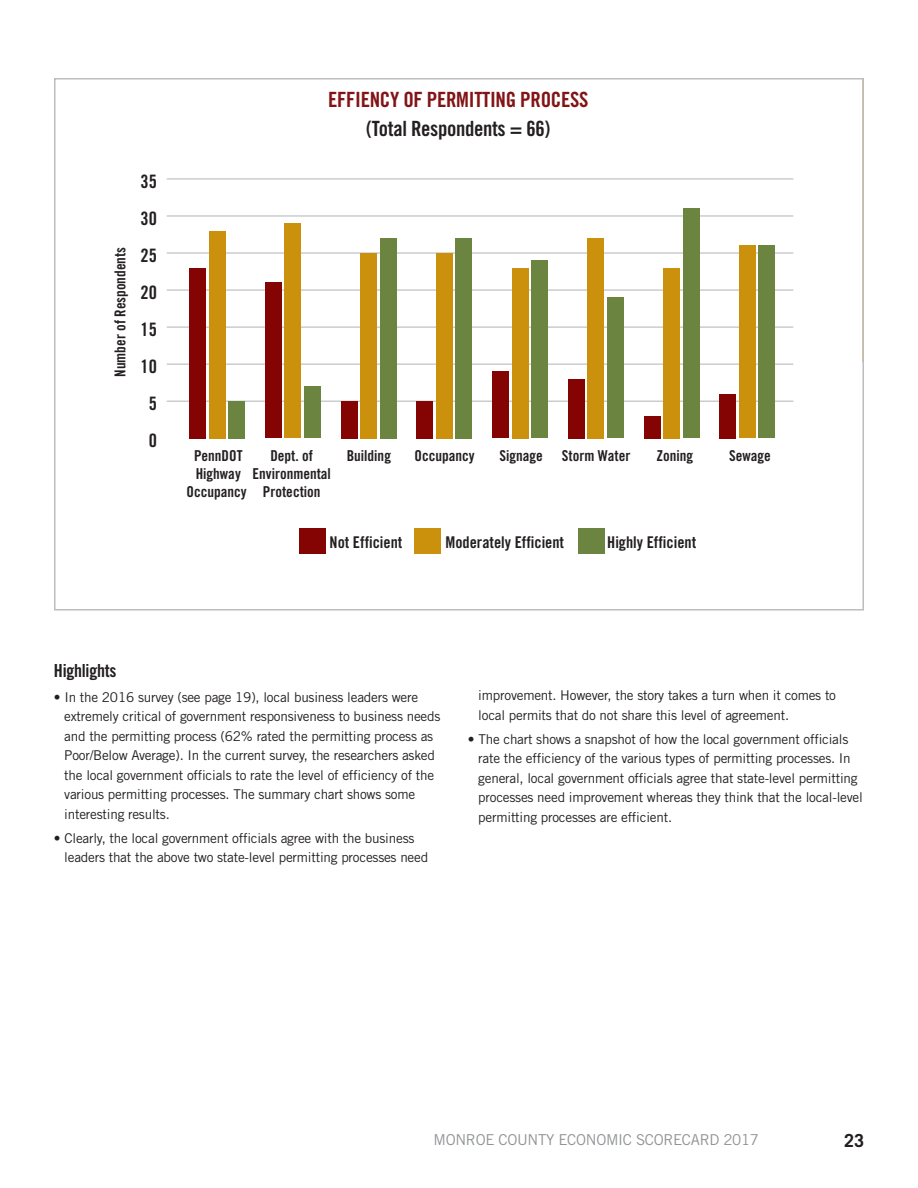
<style>
.page{position:relative;width:918px;height:1188px;background:#fff}
.page>*{position:absolute;margin:0;border:0;box-sizing:border-box;transform-origin:0 0}
.t1{font:21px "Trade Gothic Bold Cond Twenty";letter-spacing:-.015em;color:#821416}
.t2{font:21px "Trade Gothic Bold Cond Twenty";letter-spacing:-.015em;color:#231f20}
.t3{font:18.45px "Trade Gothic Bold Cond Twenty";color:#231f20}
.t4{font:18px "Trade Gothic Bold Cond Twenty";letter-spacing:-.015em;color:#231f20}
.t5{font:700 18px "Trade Gothic";color:#231f20}
.t6{font:16.2px "Trade Gothic Bold Cond Twenty";color:#231f20}
.t7{font:15px/18px "Trade Gothic Bold Cond Twenty";color:#231f20;text-align:center}
.t8{font:15px "Trade Gothic";letter-spacing:-.02em;color:#919396}
.t9{font:13.5px/19.5px "Trade Gothic";letter-spacing:-.015em;color:#231f20}
</style>
<div class="page">
<div style="left:299px;top:528px;width:27px;height:26px;background:#840303"></div>
<div style="left:415px;top:528px;width:26px;height:26px;background:#cb910d"></div>
<div style="left:578px;top:528px;width:27px;height:26px;background:#6b8541"></div>
<hr style="left:167px;top:401px;width:626px;height:1px;background:#bcbdc0">
<hr style="left:167px;top:364px;width:626px;height:1px;background:#bcbdc0">
<hr style="left:167px;top:327px;width:626px;height:1px;background:#bcbdc0">
<hr style="left:167px;top:289px;width:626px;height:2px;background:#bcbdc0">
<hr style="left:167px;top:252px;width:626px;height:2px;background:#bcbdc0">
<hr style="left:167px;top:215px;width:626px;height:2px;background:#bcbdc0">
<hr style="left:167px;top:178px;width:626px;height:2px;background:#bcbdc0">
<div style="left:228px;top:401px;width:17px;height:37px;background:#6b8541"></div>
<div style="left:304px;top:386px;width:17px;height:52px;background:#6b8541"></div>
<div style="left:380px;top:238px;width:16px;height:200px;background:#6b8541"></div>
<div style="left:456px;top:238px;width:16px;height:200px;background:#6b8541"></div>
<div style="left:531px;top:260px;width:17px;height:178px;background:#6b8541"></div>
<div style="left:607px;top:297px;width:17px;height:141px;background:#6b8541"></div>
<div style="left:683px;top:209px;width:16px;height:229px;background:#6b8541"></div>
<div style="left:759px;top:246px;width:16px;height:192px;background:#6b8541"></div>
<div style="left:209px;top:231px;width:16px;height:207px;background:#cb910d"></div>
<div style="left:285px;top:223px;width:16px;height:215px;background:#cb910d"></div>
<div style="left:360px;top:253px;width:17px;height:185px;background:#cb910d"></div>
<div style="left:436px;top:253px;width:17px;height:185px;background:#cb910d"></div>
<div style="left:512px;top:268px;width:16px;height:170px;background:#cb910d"></div>
<div style="left:588px;top:238px;width:16px;height:200px;background:#cb910d"></div>
<div style="left:663px;top:268px;width:17px;height:170px;background:#cb910d"></div>
<div style="left:739px;top:246px;width:17px;height:192px;background:#cb910d"></div>
<div style="left:189px;top:268px;width:17px;height:170px;background:#840303"></div>
<div style="left:265px;top:283px;width:17px;height:155px;background:#840303"></div>
<div style="left:341px;top:401px;width:16px;height:37px;background:#840303"></div>
<div style="left:417px;top:401px;width:16px;height:37px;background:#840303"></div>
<div style="left:492px;top:372px;width:17px;height:66px;background:#840303"></div>
<div style="left:568px;top:379px;width:17px;height:59px;background:#840303"></div>
<div style="left:644px;top:416px;width:16px;height:22px;background:#840303"></div>
<div style="left:720px;top:394px;width:16px;height:44px;background:#840303"></div>
<p class="t7" style="left:112px;top:377px;width:132px;rotate:-90deg">Number of Respondents</p>
<h2 class="t3" style="left:141px;top:175px;width:18px">35</h2>
<h2 class="t3" style="left:141px;top:212px;width:18px">30</h2>
<h2 class="t3" style="left:141px;top:249px;width:18px">25</h2>
<h2 class="t3" style="left:141px;top:286px;width:18px">20</h2>
<h2 class="t3" style="left:141px;top:323px;width:18px">15</h2>
<h2 class="t3" style="left:141px;top:360px;width:18px">10</h2>
<h2 class="t3" style="left:149px;top:397px;width:10px">5</h2>
<h2 class="t3" style="left:149px;top:434px;width:10px">0</h2>
<h1 class="t1" style="left:328px;top:92px;width:262px">EFFIENCY OF PERMITTING PROCESS</h1>
<h1 class="t2" style="left:366px;top:121px;width:186px">(Total Respondents = 66)</h1>
<p class="t7" style="left:187px;top:447px;width:62px">PennDOT<br>Highway<br>Occupancy</p>
<p class="t7" style="left:270px;top:447px;width:44px">Dept. of</p>
<p class="t7" style="left:347px;top:447px;width:46px">Building</p>
<p class="t7" style="left:415px;top:447px;width:62px">Occupancy</p>
<p class="t7" style="left:499px;top:447px;width:45px">Signage</p>
<p class="t7" style="left:562px;top:447px;width:70px">Storm Water</p>
<p class="t7" style="left:657px;top:447px;width:38px">Zoning</p>
<p class="t7" style="left:729px;top:447px;width:43px">Sewage</p>
<p class="t7" style="left:253px;top:465px;width:80px">Environmental<br>Protection</p>
<p class="t6" style="left:330px;top:536px;width:74px">Not Efficient</p>
<p class="t6" style="left:446px;top:536px;width:120px">Moderately Efficient</p>
<p class="t6" style="left:607px;top:536px;width:90px">Highly Efficient</p>
<h3 class="t4" style="left:54px;top:664px;width:64px">Highlights</h3>
<p class="t9" style="left:64px;top:688px;width:378px;text-indent:-10px">• In the 2016 survey (see page 19), local business leaders were extremely critical of government responsiveness to business needs and the permitting process (62% rated the permitting process as Poor/Below Average). In the current survey, the researchers asked the local government officials to rate the level of efficiency of the various permitting processes. The summary chart shows some interesting results.</p>
<p class="t9" style="left:64px;top:829px;width:365px;text-indent:-10px">• Clearly, the local government officials agree with the business leaders that the above two state-level permitting processes need</p>
<p class="t9" style="left:478px;top:687px;width:359px">improvement. However, the story takes a turn when it comes to local permits that do not share this level of agreement.</p>
<p class="t9" style="left:478px;top:731px;width:386px;text-indent:-10px">• The chart shows a snapshot of how the local government officials rate the efficiency of the various types of permitting processes. In general, local government officials agree that state-level permitting processes need improvement whereas they think that the local-level permitting processes are efficient.</p>
<p class="t8" style="left:434px;top:1134px;width:327px">MONROE COUNTY ECONOMIC SCORECARD 2017</p>
<h3 class="t5" style="left:844px;top:1134px;width:21px">23</h3>
</div>
